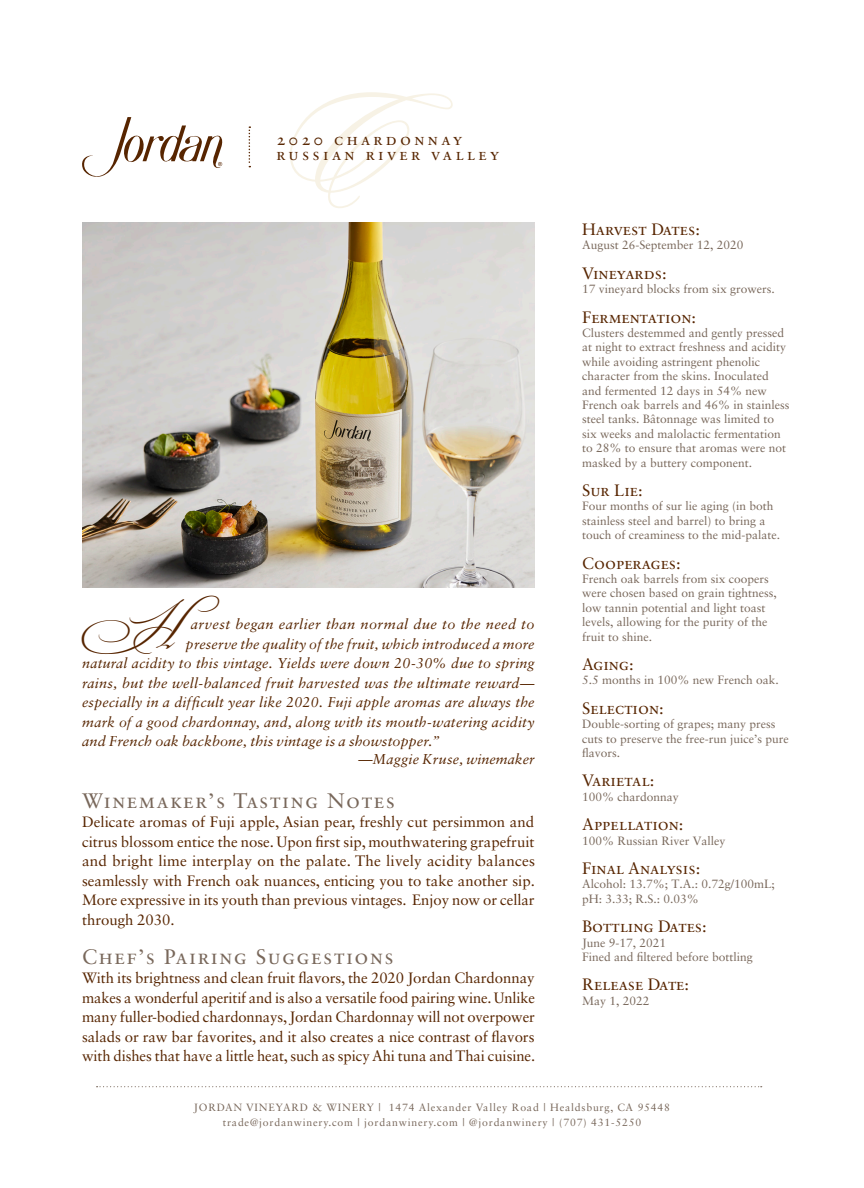
<style>
.page{position:relative;width:864px;height:1188px;background:#fff}
.page>*{position:absolute;margin:0;border:0;box-sizing:border-box;transform-origin:0 0}
.t1{font:49.8px "Bickham Script MM Sw Caps";color:#572500}
.t2{font:21px "Sabon LT Std";letter-spacing:.075em;color:#78675a}
.t3{font:16.5px "Sabon LT Std";color:#572500}
.t4{font:16.5px "Sabon LT Std";letter-spacing:.2em;color:#572500}
.t5{font:15px/19.5px "Sabon LT Std";letter-spacing:-.005em;color:#572500;text-align:justify}
.t6{font:italic 14.25px "Sabon LT Std";letter-spacing:.015em;color:#572500}
.t7{font:12px/14.4px "Sabon LT Std";color:#78675a}
.t8{font:10.5px "Sabon LT Std";letter-spacing:.075em;color:#78675a}
</style>
<div class="page">
<img style="left:82px;top:222px;width:453px;height:365px">
<svg style="left:82px;top:117px;width:141px;height:60px"></svg>
<svg style="left:249px;top:126px;width:1px;height:41px"></svg>
<svg style="left:290px;top:92px;width:163px;height:116px"></svg>
<svg style="left:97px;top:1086px;width:665px;height:1px"></svg>
<p class="t4" style="left:276px;top:129px;width:187px">2020 chardonnay</p>
<p class="t4" style="left:276px;top:144px;width:224px">russian river valley</p>
<p class="t1" style="left:76px;top:601px;width:145px">H</p>
<p class="t6" style="left:191px;top:616px;width:345px">arvest began earlier than normal due to the need to</p>
<p class="t6" style="left:186px;top:635px;width:350px">preserve the quality of the fruit, which introduced a more</p>
<p class="t6" style="left:82px;top:655px;width:454px">natural acidity to this vintage. Yields were down 20-30% due to spring</p>
<p class="t6" style="left:82px;top:674px;width:454px">rains, but the well-balanced fruit harvested was the ultimate reward—</p>
<p class="t6" style="left:82px;top:694px;width:454px">especially in a difficult year like 2020. Fuji apple aromas are always the</p>
<p class="t6" style="left:82px;top:713px;width:454px">mark of a good chardonnay, and, along with its mouth-watering acidity</p>
<p class="t6" style="left:82px;top:733px;width:359px">and French oak backbone, this vintage is a showstopper.”</p>
<p class="t6" style="left:358px;top:751px;width:178px">—Maggie Kruse, winemaker</p>
<p class="t2" style="left:82px;top:788px;width:315px">Winemaker’s Tasting Notes</p>
<p class="t5" style="left:82px;top:812px;width:454px">Delicate aromas of Fuji apple, Asian pear, freshly cut persimmon and citrus blossom entice the nose. Upon first sip, mouthwatering grapefruit and bright lime interplay on the palate. The lively acidity balances seamlessly with French oak nuances, enticing you to take another sip.<br>More expressive in its youth than previous vintages. Enjoy now or cellar through 2030.</p>
<p class="t2" style="left:82px;top:944px;width:313px">Chef’s Pairing Suggestions</p>
<p class="t5" style="left:82px;top:968px;width:455px">With its brightness and clean fruit flavors, the 2020 Jordan Chardonnay makes a wonderful aperitif and is also a versatile food pairing wine. Unlike many fuller-bodied chardonnays, Jordan Chardonnay will not overpower salads or raw bar favorites, and it also creates a nice contrast of flavors with dishes that have a little heat, such as spicy Ahi tuna and Thai cuisine.</p>
<p class="t3" style="left:582px;top:219px;width:119px">Harvest Dates:</p>
<p class="t7" style="left:582px;top:238px;width:163px">August 26-September 12, 2020</p>
<p class="t3" style="left:582px;top:263px;width:86px">Vineyards:</p>
<p class="t7" style="left:582px;top:282px;width:194px">17 vineyard blocks from six growers.</p>
<p class="t3" style="left:582px;top:307px;width:116px">Fermentation:</p>
<p class="t7" style="left:582px;top:325px;width:209px">Clusters destemmed and gently pressed at night to extract freshness and acidity while avoiding astringent phenolic character from the skins. Inoculated and fermented 12 days in 54% new French oak barrels and 46% in stainless steel tanks. Bâtonnage was limited to</p>
<p class="t7" style="left:582px;top:426px;width:206px">six weeks and malolactic fermentation to 28% to ensure that aromas were not masked by a buttery component.</p>
<p class="t3" style="left:582px;top:480px;width:62px">Sur Lie:</p>
<p class="t7" style="left:582px;top:499px;width:199px">Four months of sur lie aging (in both stainless steel and barrel) to bring a touch of creaminess to the mid-palate.</p>
<p class="t3" style="left:582px;top:553px;width:100px">Cooperages:</p>
<p class="t7" style="left:582px;top:571px;width:196px">French oak barrels from six coopers were chosen based on grain tightness, low tannin potential and light toast levels, allowing for the purity of the fruit to shine.</p>
<p class="t3" style="left:582px;top:654px;width:53px">Aging:</p>
<p class="t7" style="left:582px;top:673px;width:198px">5.5 months in 100% new French oak.</p>
<p class="t3" style="left:582px;top:698px;width:83px">Selection:</p>
<p class="t7" style="left:582px;top:717px;width:208px">Double-sorting of grapes; many press cuts to preserve the free-run juice’s pure flavors.</p>
<p class="t3" style="left:582px;top:771px;width:74px">Varietal:</p>
<p class="t7" style="left:582px;top:789px;width:98px">100% chardonnay</p>
<p class="t3" style="left:582px;top:815px;width:103px">Appellation:</p>
<p class="t7" style="left:582px;top:833px;width:145px">100% Russian River Valley</p>
<p class="t3" style="left:582px;top:858px;width:120px">Final Analysis:</p>
<p class="t7" style="left:582px;top:877px;width:194px">Alcohol: 13.7%; T.A.: 0.72g/100mL; pH: 3.33; R.S.: 0.03%</p>
<p class="t3" style="left:582px;top:917px;width:126px">Bottling Dates:</p>
<p class="t7" style="left:582px;top:935px;width:86px">June 9-17, 2021</p>
<p class="t7" style="left:582px;top:949px;width:172px">Fined and filtered before bottling</p>
<p class="t3" style="left:582px;top:975px;width:108px">Release Date:</p>
<p class="t7" style="left:582px;top:993px;width:69px">May 1, 2022</p>
<p class="t8" style="left:194px;top:1101px;width:478px">JORDAN VINEYARD &amp; WINERY | 1474 Alexander Valley Road | Healdsburg, CA 95448</p>
<p class="t8" style="left:223px;top:1116px;width:420px">trade@jordanwinery.com | jordanwinery.com | @jordanwinery | (707) 431-5250</p>
</div>
